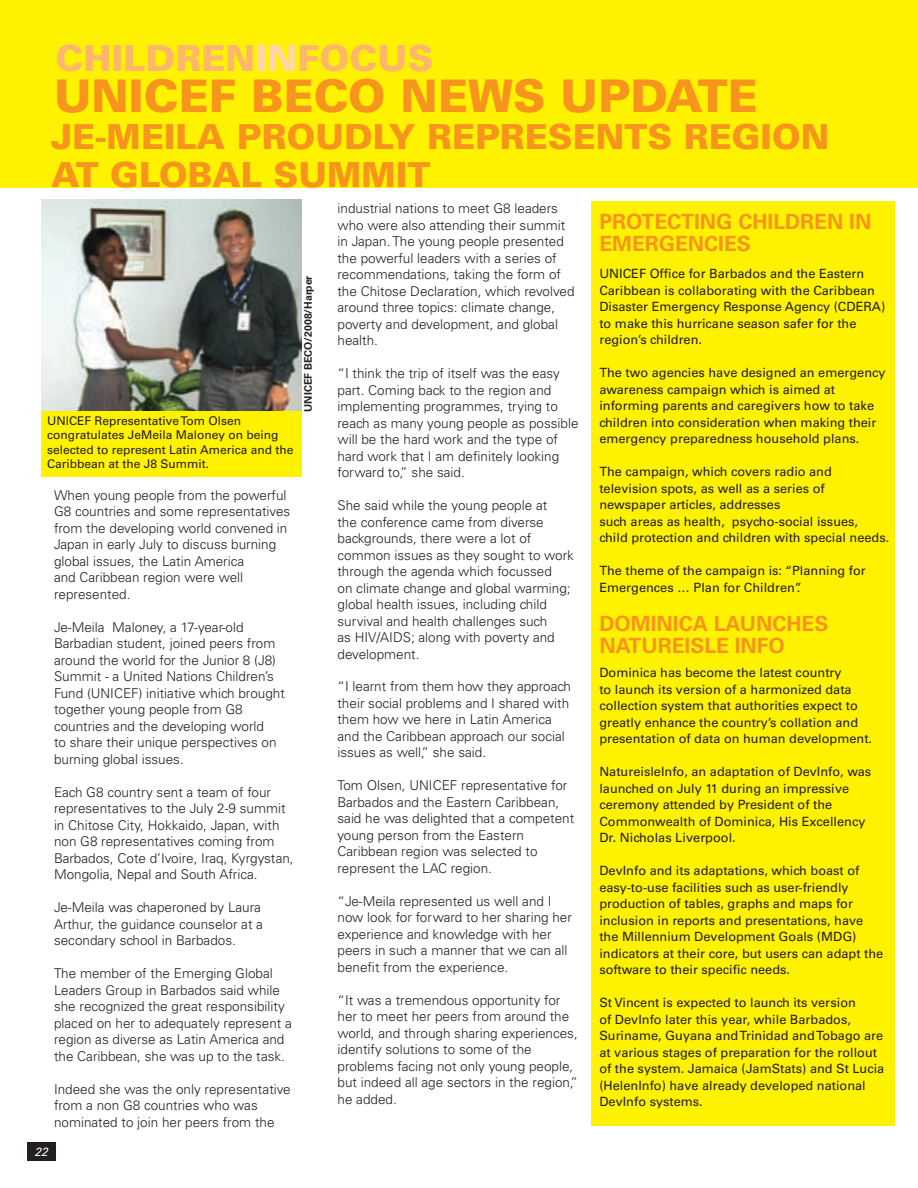
<style>
.page{position:relative;width:918px;height:1188px;background:#fff}
.page>*{position:absolute;margin:0;border:0;box-sizing:border-box;transform-origin:0 0}
.t1{font:900 45px "Univers";color:#f7941d}
.t2{font:900 36px "Univers";color:#fcb76c}
.t3{font:900 34.5px "Univers";color:#f7941d}
.t4{font:700 21px/22.5px "Univers";color:#f7941d}
.t5{font:300 13.5px/16.5px "Univers";color:#231f20}
.t6{font:12.75px/16.5px "Univers";color:#231f20}
.t7{font:12px/14.4px "Univers";color:#231f20}
.t8{font:italic 12px "Univers";color:#fff}
.t9{font:700 10.5px "Univers";color:#231f20}
.s1{color:#fed6aa}
</style>
<div class="page">
<div style="left:41px;top:409px;width:261px;height:68px;background:#fff200"></div>
<div style="left:591px;top:201px;width:304px;height:925px;background:#fff200"></div>
<div style="left:0;top:0;width:918px;height:187px;background:#fff200"></div>
<img style="left:41px;top:200px;width:261px;height:211px">
<div style="left:27px;top:1142px;width:29px;height:19px;background:#231f20"></div>
<h2 class="t2" style="left:56px;top:35px;width:379px">CHILDREN<span class="s1">IN</span>FOCUS</h2>
<h1 class="t1" style="left:54px;top:68px;width:121px">UNICEF</h1>
<h1 class="t1" style="left:251px;top:68px;width:222px">BECO NEWS</h1>
<h1 class="t1" style="left:561px;top:68px;width:168px">UPDATE</h1>
<h3 class="t3" style="left:51px;top:115px;width:79px">JE-MEIL</h3>
<h3 class="t3" style="left:197px;top:115px;width:93px">A PROUDL</h3>
<h3 class="t3" style="left:389px;top:115px;width:137px">Y REPRESENTS</h3>
<h3 class="t3" style="left:684px;top:115px;width:25px">REGION</h3>
<h3 class="t3" style="left:51px;top:153px;width:86px">AT GLOB</h3>
<h3 class="t3" style="left:212px;top:153px;width:201px">AL SUMMIT</h3>
<p class="t7" style="left:47px;top:414px;width:248px">UNICEF Representative Tom Olsen congratulates JeMeila Maloney on being selected to represent Latin America and the Caribbean at the J8 Summit.</p>
<p class="t5" style="left:54px;top:487px;width:238px">When young people from the powerful<br>G8 countries and some representatives from the developing world convened in<br>Japan in early July to discuss burning global issues, the Latin America<br>and Caribbean region were well represented.</p>
<p class="t5" style="left:54px;top:619px;width:232px">Je-Meila Maloney, a 17-year-old Barbadian student, joined peers from around the world for the Junior 8 (J8)<br>Summit - a United Nations Children’s Fund (UNICEF) initiative which brought together young people from G8 countries and the developing world<br>to share their unique perspectives on burning global issues.</p>
<p class="t5" style="left:54px;top:784px;width:241px">Each G8 country sent a team of four representatives to the July 2-9 summit in Chitose City, Hokkaido, Japan, with non G8 representatives coming from Barbados, Cote d’Ivoire, Iraq, Kyrgystan, Mongolia, Nepal and South Africa.</p>
<p class="t5" style="left:54px;top:899px;width:211px">Je-Meila was chaperoned by Laura<br>Arthur, the guidance counselor at a secondary school in Barbados.</p>
<p class="t5" style="left:54px;top:965px;width:239px">The member of the Emerging Global Leaders Group in Barbados said while she recognized the great responsibility placed on her to adequately represent a region as diverse as Latin America and the Caribbean, she was up to the task.</p>
<p class="t5" style="left:54px;top:1081px;width:238px">Indeed she was the only representative from a non G8 countries who was nominated to join her peers from the</p>
<p class="t8" style="left:35px;top:1145px;width:15px">22</p>
<p class="t9" style="left:302px;top:412px;width:138px;rotate:-90deg">UNICEF BECO/2008/HARPER</p>
<p class="t5" style="left:338px;top:200px;width:239px">industrial nations to meet G8 leaders who were also attending their summit in Japan. The young people presented the powerful leaders with a series of recommendations, taking the form of the Chitose Declaration, which revolved around three topics: climate change, poverty and development, and global health.</p>
<p class="t5" style="left:338px;top:365px;width:243px">“I think the trip of itself was the easy part. Coming back to the region and implementing programmes, trying to reach as many young people as possible will be the hard work and the type of hard work that I am definitely looking forward to,” she said.</p>
<p class="t5" style="left:338px;top:497px;width:238px">She said while the young people at<br>the conference came from diverse backgrounds, there were a lot of common issues as they sought to work through the agenda which focussed<br>on climate change and global warming; global health issues, including child survival and health challenges such<br>as HIV/AIDS; along with poverty and development.</p>
<p class="t5" style="left:338px;top:678px;width:235px">“I learnt from them how they approach their social problems and I shared with them how we here in Latin America and the Caribbean approach our social issues as well,” she said.</p>
<p class="t5" style="left:338px;top:777px;width:238px">Tom Olsen, UNICEF representative for Barbados and the Eastern Caribbean, said he was delighted that a competent young person from the Eastern Caribbean region was selected to represent the LAC region.</p>
<p class="t5" style="left:338px;top:893px;width:236px">“Je-Meila represented us well and I now look for forward to her sharing her experience and knowledge with her peers in such a manner that we can all benefit from the experience.</p>
<p class="t5" style="left:338px;top:992px;width:242px">“It was a tremendous opportunity for her to meet her peers from around the world, and through sharing experiences, identify solutions to some of the problems facing not only young people, but indeed all age sectors in the region,” he added.</p>
<h3 class="t4" style="left:599px;top:210px;width:274px">PROTECTING CHILDREN IN<br>EMERGENCIES</h3>
<p class="t6" style="left:599px;top:266px;width:288px">UNICEF Office for Barbados and the Eastern Caribbean is collaborating with the Caribbean Disaster Emergency Response Agency (CDERA) to make this hurricane season safer for the region’s children.</p>
<p class="t6" style="left:599px;top:365px;width:288px">The two agencies have designed an emergency awareness campaign which is aimed at informing parents and caregivers how to take children into consideration when making their emergency preparedness household plans.</p>
<p class="t6" style="left:599px;top:464px;width:291px">The campaign, which covers radio and television spots, as well as a series of newspaper articles, addresses<br>such areas as health, psycho-social issues, child protection and children with special needs.</p>
<p class="t6" style="left:599px;top:563px;width:268px">The theme of the campaign is: “Planning for<br>Emergences … Plan for Children”.</p>
<h3 class="t4" style="left:599px;top:612px;width:231px">DOMINICA LAUNCHES<br>NATUREISLE INFO</h3>
<p class="t6" style="left:599px;top:665px;width:274px">Dominica has become the latest country<br>to launch its version of a harmonized data collection system that authorities expect to greatly enhance the country’s collation and presentation of data on human development.</p>
<p class="t6" style="left:599px;top:764px;width:273px">NatureisleInfo, an adaptation of DevInfo, was launched on July 11 during an impressive ceremony attended by President of the Commonwealth of Dominica, His Excellency Dr. Nicholas Liverpool.</p>
<p class="t6" style="left:599px;top:863px;width:285px">DevInfo and its adaptations, which boast of easy-to-use facilities such as user-friendly production of tables, graphs and maps for inclusion in reports and presentations, have the Millennium Development Goals (MDG) indicators at their core, but users can adapt the software to their specific needs.</p>
<p class="t6" style="left:599px;top:995px;width:287px">St Vincent is expected to launch its version<br>of DevInfo later this year, while Barbados, Suriname, Guyana and Trinidad and Tobago are at various stages of preparation for the rollout of the system. Jamaica (JamStats) and St Lucia (HelenInfo) have already developed national DevInfo systems.</p>
</div>
